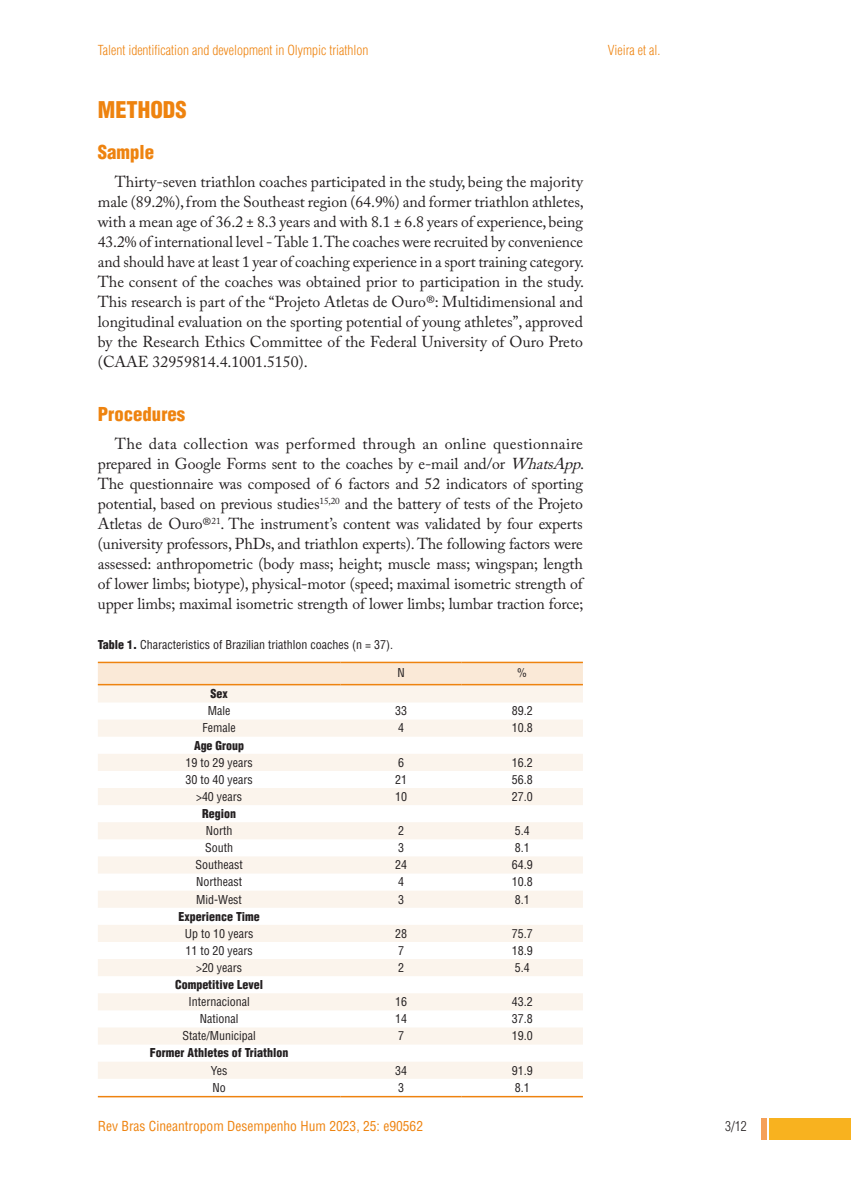
<style>
.page{position:relative;width:851px;height:1191px;background:#fff}
.page>*{position:absolute;margin:0;border:0;box-sizing:border-box;transform-origin:0 0}
.Heading1{font:900 condensed 22.5px "Helvetica LT Std";color:#ee830f}
.Heading2{font:900 condensed 18.75px "Helvetica LT Std";color:#ee830f}
.Heading2Alt{font:900 condensed 18.75px "Helvetica LT Std";color:#ee830f}
.Paragraph{font:15.75px/20px "Adobe Caslon Pro";letter-spacing:-.01em;color:#231f20;text-align:justify}
.t1{font:300 condensed 13.5px "Helvetica LT Std";color:#ee830f}
.t2{font:condensed 13.5px "Helvetica LT Std";color:#ee830f}
.t3{font:300 condensed 13.5px "Helvetica LT Std";color:#231f20}
.TableBody{font:condensed 12px "Helvetica LT Std";color:#231f20}
.TableBody-2{font:900 condensed 12px "Helvetica LT Std";color:#231f20}
.TableTitle{font:condensed 12px "Helvetica LT Std";color:#231f20}
.TableHead{font:condensed 12px "Helvetica LT Std";color:#231f20}
.s1{font-style:italic}
.s2{font-weight:900}
</style>
<div class="page">
<div style="left:761px;top:1118px;width:5px;height:22px;background:#f5a059"></div>
<div style="left:769px;top:1118px;width:81px;height:22px;background:#f8b21f"></div>
<svg style="left:98px;top:663px;width:485px;height:21px;background:#f9e7d4"></svg>
<svg style="left:98px;top:685px;width:485px;height:393px;fill:#fbf4ed"></svg>
<hr style="left:98px;top:661px;width:242px;height:2px;background:#ee830f">
<hr style="left:98px;top:684px;width:242px;height:1px;background:#ee830f">
<hr style="left:340px;top:661px;width:121px;height:2px;background:#ee830f">
<hr style="left:340px;top:684px;width:121px;height:1px;background:#ee830f">
<hr style="left:461px;top:661px;width:122px;height:2px;background:#ee830f">
<hr style="left:461px;top:684px;width:122px;height:1px;background:#ee830f">
<hr style="left:98px;top:1096px;width:242px;height:1px;background:#ee830f">
<hr style="left:340px;top:1096px;width:121px;height:1px;background:#ee830f">
<hr style="left:461px;top:1096px;width:122px;height:1px;background:#ee830f">
<p class="t1" style="left:98px;top:42px;width:272px">Talent identification and development in Olympic triathlon</p>
<p class="t1" style="left:607px;top:42px;width:54px">Vieira et al.</p>
<p class="Heading1" style="left:98px;top:96px;width:90px">METHODS</p>
<p class="Heading2Alt" style="left:98px;top:140px;width:58px">Sample</p>
<p class="Paragraph" style="left:98px;top:172px;width:487px;text-indent:17px">Thirty-seven triathlon coaches participated in the study, being the majority male (89.2%), from the Southeast region (64.9%) and former triathlon athletes, with a mean age of 36.2 ± 8.3 years and with 8.1 ± 6.8 years of experience, being 43.2% of international level - Table 1. The coaches were recruited by convenience and should have at least 1 year of coaching experience in a sport training category.<br>The consent of the coaches was obtained prior to participation in the study.<br>This research is part of the “Projeto Atletas de Ouro®: Multidimensional and longitudinal evaluation on the sporting potential of young athletes”, approved by the Research Ethics Committee of the Federal University of Ouro Preto (CAAE 32959814.4.1001.5150).</p>
<p class="Heading2" style="left:98px;top:402px;width:89px">Procedures</p>
<p class="Paragraph" style="left:98px;top:434px;width:491px;text-align:left;text-indent:17px">The data collection was performed through an online questionnaire prepared in Google Forms sent to the coaches by e-mail and/or <span class="s1">WhatsApp</span>.<br>The questionnaire was composed of 6 factors and 52 indicators of sporting potential, based on previous studies<sup>15,20</sup> and the battery of tests of the Projeto Atletas de Ouro®<sup>21</sup>. The instrument’s content was validated by four experts (university professors, PhDs, and triathlon experts). The following factors were assessed: anthropometric (body mass; height; muscle mass; wingspan; length of lower limbs; biotype), physical-motor (speed; maximal isometric strength of upper limbs; maximal isometric strength of lower limbs; lumbar traction force;</p>
<p class="TableTitle" style="left:98px;top:637px;width:296px"><span class="s2">Table 1.</span> Characteristics of Brazilian triathlon coaches (n = 37).</p>
<p class="TableHead" style="left:397px;top:665px;width:9px">N</p>
<p class="TableHead" style="left:517px;top:665px;width:11px">%</p>
<p class="TableBody-2" style="left:210px;top:686px;width:19px">Sex</p>
<p class="TableBody" style="left:208px;top:703px;width:24px">Male</p>
<p class="TableBody" style="left:395px;top:703px;width:13px">33</p>
<p class="TableBody" style="left:511px;top:703px;width:22px">89.2</p>
<p class="TableBody" style="left:202px;top:720px;width:35px">Female</p>
<p class="TableBody" style="left:398px;top:720px;width:7px">4</p>
<p class="TableBody" style="left:511px;top:720px;width:22px">10.8</p>
<p class="TableBody-2" style="left:194px;top:737px;width:52px">Age Group</p>
<p class="TableBody" style="left:185px;top:755px;width:69px">19 to 29 years</p>
<p class="TableBody" style="left:398px;top:755px;width:7px">6</p>
<p class="TableBody" style="left:511px;top:755px;width:22px">16.2</p>
<p class="TableBody" style="left:185px;top:772px;width:69px">30 to 40 years</p>
<p class="TableBody" style="left:395px;top:772px;width:13px">21</p>
<p class="TableBody" style="left:511px;top:772px;width:22px">56.8</p>
<p class="TableBody" style="left:196px;top:789px;width:48px">&gt;40 years</p>
<p class="TableBody" style="left:395px;top:789px;width:13px">10</p>
<p class="TableBody" style="left:511px;top:789px;width:22px">27.0</p>
<p class="TableBody-2" style="left:202px;top:806px;width:35px">Region</p>
<p class="TableBody" style="left:206px;top:823px;width:28px">North</p>
<p class="TableBody" style="left:398px;top:823px;width:7px">2</p>
<p class="TableBody" style="left:514px;top:823px;width:16px">5.4</p>
<p class="TableBody" style="left:205px;top:840px;width:29px">South</p>
<p class="TableBody" style="left:398px;top:840px;width:7px">3</p>
<p class="TableBody" style="left:514px;top:840px;width:16px">8.1</p>
<p class="TableBody" style="left:195px;top:857px;width:49px">Southeast</p>
<p class="TableBody" style="left:395px;top:857px;width:13px">24</p>
<p class="TableBody" style="left:511px;top:857px;width:22px">64.9</p>
<p class="TableBody" style="left:196px;top:874px;width:47px">Northeast</p>
<p class="TableBody" style="left:398px;top:874px;width:7px">4</p>
<p class="TableBody" style="left:511px;top:874px;width:22px">10.8</p>
<p class="TableBody" style="left:196px;top:891px;width:47px">Mid-West</p>
<p class="TableBody" style="left:398px;top:891px;width:7px">3</p>
<p class="TableBody" style="left:514px;top:891px;width:16px">8.1</p>
<p class="TableBody-2" style="left:178px;top:908px;width:83px">Experience Time</p>
<p class="TableBody" style="left:185px;top:925px;width:70px">Up to 10 years</p>
<p class="TableBody" style="left:395px;top:925px;width:13px">28</p>
<p class="TableBody" style="left:511px;top:925px;width:22px">75.7</p>
<p class="TableBody" style="left:185px;top:943px;width:69px">11 to 20 years</p>
<p class="TableBody" style="left:398px;top:943px;width:7px">7</p>
<p class="TableBody" style="left:511px;top:943px;width:22px">18.9</p>
<p class="TableBody" style="left:196px;top:960px;width:48px">&gt;20 years</p>
<p class="TableBody" style="left:398px;top:960px;width:7px">2</p>
<p class="TableBody" style="left:514px;top:960px;width:16px">5.4</p>
<p class="TableBody-2" style="left:175px;top:977px;width:90px">Competitive Level</p>
<p class="TableBody" style="left:188px;top:994px;width:63px">Internacional</p>
<p class="TableBody" style="left:395px;top:994px;width:13px">16</p>
<p class="TableBody" style="left:511px;top:994px;width:22px">43.2</p>
<p class="TableBody" style="left:200px;top:1011px;width:40px">National</p>
<p class="TableBody" style="left:395px;top:1011px;width:13px">14</p>
<p class="TableBody" style="left:511px;top:1011px;width:22px">37.8</p>
<p class="TableBody" style="left:182px;top:1028px;width:75px">State/Municipal</p>
<p class="TableBody" style="left:398px;top:1028px;width:7px">7</p>
<p class="TableBody" style="left:511px;top:1028px;width:22px">19.0</p>
<p class="TableBody-2" style="left:150px;top:1045px;width:140px">Former Athletes of Triathlon</p>
<p class="TableBody" style="left:211px;top:1062px;width:18px">Yes</p>
<p class="TableBody" style="left:395px;top:1062px;width:13px">34</p>
<p class="TableBody" style="left:511px;top:1062px;width:22px">91.9</p>
<p class="TableBody" style="left:212px;top:1079px;width:15px">No</p>
<p class="TableBody" style="left:398px;top:1079px;width:7px">3</p>
<p class="TableBody" style="left:514px;top:1079px;width:16px">8.1</p>
<p class="t2" style="left:98px;top:1118px;width:327px">Rev Bras Cineantropom Desempenho Hum 2023, 25: e90562</p>
<p class="t3" style="left:724px;top:1118px;width:23px">3/12</p>
</div>
